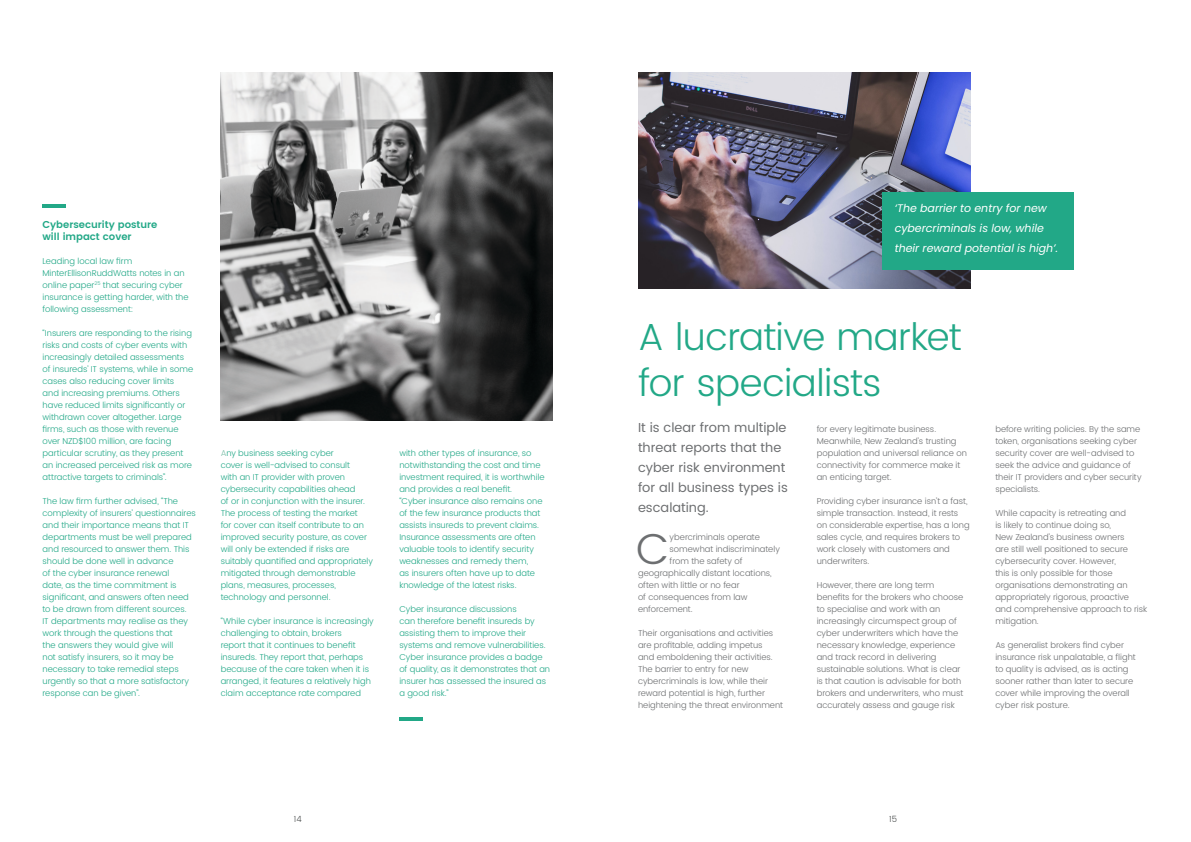
<style>
.page{position:relative;width:1191px;height:842px;background:#fff}
.page>*{position:absolute;margin:0;border:0;box-sizing:border-box;transform-origin:0 0}
.t1{font:300 43.3px "Poppins";color:#6d6f71}
.t2{font:300 37.7px/46.4px "Poppins";letter-spacing:-.015em;color:#22a887}
.t3{font:13px/20px "Poppins";color:#6d6f71}
.t4{font:italic 11px/20px "Poppins";color:#fff}
.t5{font:600 10px/12px "Poppins";color:#22a887}
.t6{font:300 8.5px/12px "Poppins";color:#22a887}
.t7{font:300 8.5px/12px "Poppins";color:#6d6f71}
.t8{font:300 8.5px "Poppins";color:#484b4b}
.s1{color:#77bca5}
</style>
<div class="page">
<img style="left:221px;top:72px;width:332px;height:348px">
<img style="left:638px;top:72px;width:332px;height:216px">
<div style="left:882px;top:192px;width:191px;height:77px;background:#22a887"></div>
<hr style="left:43px;top:204px;width:23px;height:3px;background:#22a887">
<hr style="left:399px;top:717px;width:23px;height:3px;background:#22a887">
<p class="t5" style="left:43px;top:219px;width:116px">Cybersecurity posture will impact cover</p>
<p class="t6" style="left:43px;top:255px;width:148px">Leading local law firm<br>MinterEllisonRuddWatts notes in an online paper<sup>25</sup> that securing cyber insurance is getting harder, with the following assessment:</p>
<p class="t6" style="left:43px;top:327px;width:152px">“Insurers are responding to the rising risks and costs of cyber events with increasingly detailed assessments of insureds’ IT systems, while in some cases also reducing cover limits<br>and increasing premiums. Others have reduced limits significantly or withdrawn cover altogether. Large firms, such as those with revenue over NZD$100 million, are facing particular scrutiny, as they present an increased perceived risk as more attractive targets to criminals”.</p>
<p class="t6" style="left:43px;top:495px;width:155px">The law firm further advised, “The complexity of insurers’ questionnaires and their importance means that IT departments must be well prepared and resourced to answer them. This should be done well in advance<br>of the cyber insurance renewal<br>date, as the time commitment is significant, and answers often need to be drawn from different sources.<br>IT departments may realise as they work through the questions that<br>the answers they would give will<br>not satisfy insurers, so it may be necessary to take remedial steps urgently so that a more satisfactory response can be given”.</p>
<p class="t6" style="left:221px;top:447px;width:154px"><span class="s1">A</span>ny business seeking cyber<br>cover is well-advised to consult<br>with an IT provider with proven cybersecurity capabilities ahead<br>of or in conjunction with the insurer.<br>The process of testing the market<br>for cover can itself contribute to an improved security posture, as cover will only be extended if risks are suitably quantified and appropriately mitigated through demonstrable plans, measures, processes, technology and personnel.</p>
<p class="t6" style="left:221px;top:615px;width:155px">“While cyber insurance is increasingly challenging to obtain, brokers<br>report that it continues to benefit insureds. They report that, perhaps because of the care taken when it is arranged, it features a relatively high claim acceptance rate compared</p>
<p class="t6" style="left:399px;top:447px;width:147px">with other types of insurance, so notwithstanding the cost and time investment required, it is worthwhile and provides a real benefit.<br>“Cyber insurance also remains one of the few insurance products that assists insureds to prevent claims.<br>Insurance assessments are often valuable tools to identify security weaknesses and remedy them,<br>as insurers often have up to date knowledge of the latest risks.</p>
<p class="t6" style="left:399px;top:603px;width:152px">Cyber insurance discussions<br>can therefore benefit insureds by assisting them to improve their systems and remove vulnerabilities.<br>Cyber insurance provides a badge of quality, as it demonstrates that an insurer has assessed the insured as a good risk.”</p>
<p class="t4" style="left:894px;top:198px;width:165px">‘The barrier to entry for new cybercriminals is low, while their reward potential is high’.</p>
<h2 class="t2" style="left:638px;top:315px;width:325px">A lucrative market for specialists</h2>
<h3 class="t3" style="left:638px;top:418px;width:151px">It is clear from multiple threat reports that the cyber risk environment for all business types is escalating.</h3>
<h1 class="t1" style="left:636px;top:518px;width:35px">C</h1>
<p class="t7" style="left:669px;top:531px;width:92px">ybercriminals operate</p>
<p class="t7" style="left:669px;top:543px;width:112px">somewhat indiscriminately</p>
<p class="t7" style="left:669px;top:555px;width:74px">from the safety of</p>
<p class="t7" style="left:638px;top:567px;width:135px">geographically distant locations,</p>
<p class="t7" style="left:638px;top:579px;width:103px">often with little or no fear</p>
<p class="t7" style="left:638px;top:591px;width:111px">of consequences from law</p>
<p class="t7" style="left:638px;top:603px;width:56px">enforcement.</p>
<p class="t7" style="left:638px;top:627px;width:146px">Their organisations and activities are profitable, adding impetus<br>and emboldening their activities.<br>The barrier to entry for new cybercriminals is low, while their reward potential is high, further heightening the threat environment</p>
<p class="t7" style="left:816px;top:423px;width:152px">for every legitimate business.<br>Meanwhile, New Zealand’s trusting population and universal reliance on connectivity for commerce make it an enticing target.</p>
<p class="t7" style="left:816px;top:495px;width:155px">Providing cyber insurance isn’t a fast, simple transaction. Instead, it rests on considerable expertise, has a long sales cycle, and requires brokers to work closely with customers and underwriters.</p>
<p class="t7" style="left:816px;top:579px;width:148px">However, there are long term benefits for the brokers who choose to specialise and work with an increasingly circumspect group of cyber underwriters which have the necessary knowledge, experience and track record in delivering sustainable solutions. What is clear is that caution is advisable for both brokers and underwriters, who must accurately assess and gauge risk</p>
<p class="t7" style="left:995px;top:423px;width:148px">before writing policies. By the same token, organisations seeking cyber security cover are well-advised to seek the advice and guidance of their IT providers and cyber security specialists.</p>
<p class="t7" style="left:995px;top:507px;width:153px">While capacity is retreating and<br>is likely to continue doing so,<br>New Zealand’s business owners<br>are still well positioned to secure cybersecurity cover. However,<br>this is only possible for those organisations demonstrating an appropriately rigorous, proactive and comprehensive approach to risk mitigation.</p>
<p class="t7" style="left:995px;top:639px;width:142px">As generalist brokers find cyber insurance risk unpalatable, a flight to quality is advised, as is acting sooner rather than later to secure cover while improving the overall cyber risk posture.</p>
<p class="t8" style="left:294px;top:813px;width:9px">14</p>
<p class="t8" style="left:889px;top:813px;width:9px">15</p>
</div>
